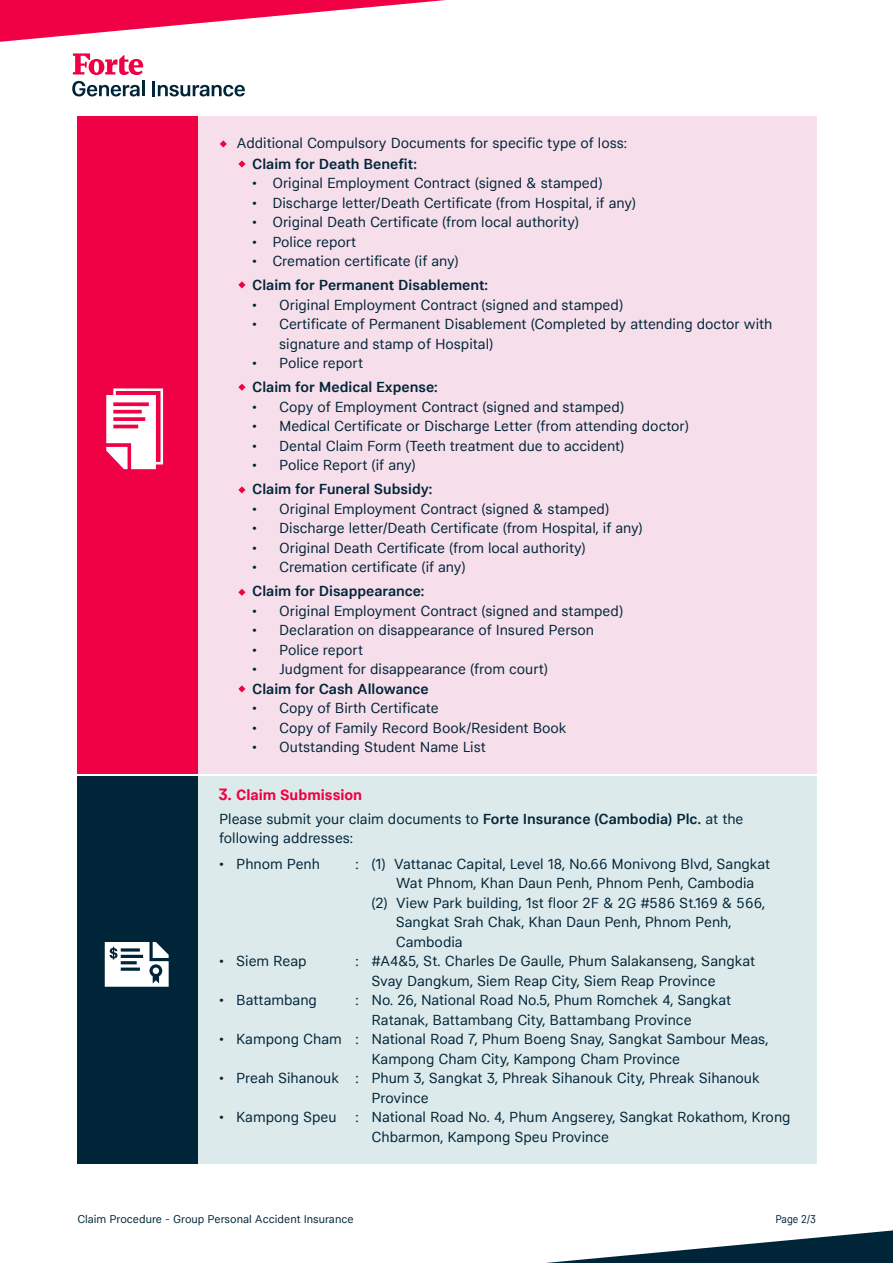
<style>
.page{position:relative;width:893px;height:1263px;background:#fff}
.page>*{position:absolute;margin:0;border:0;box-sizing:border-box;transform-origin:0 0}
.t1{font:13.5px/24.3px "Niradei";color:#002539}
.t2{font:600 13.5px "Niradei";color:#002539}
.t3{font:10.5px "Niradei";color:#002539}
.t4{font:10.5px "Niradei";color:#002539;scale:.9 1}
.s1{font-weight:700;font-size:15px;color:#f00044}
.s2{font-weight:700;color:#f00044}
.s3{font-weight:600}
</style>
<div class="page">
<div style="left:77px;top:116px;width:740px;height:657px;background:#f6deea"></div>
<div style="left:77px;top:116px;width:121px;height:657px;background:#f00044"></div>
<svg style="left:106px;top:388px;width:57px;height:81px"></svg>
<svg style="left:238px;top:160px;width:7px;height:8px"></svg>
<svg style="left:238px;top:281px;width:7px;height:7px"></svg>
<svg style="left:238px;top:384px;width:7px;height:7px"></svg>
<svg style="left:238px;top:486px;width:7px;height:7px"></svg>
<svg style="left:238px;top:589px;width:7px;height:7px"></svg>
<svg style="left:238px;top:685px;width:7px;height:7px"></svg>
<div style="left:77px;top:776px;width:740px;height:387px;background:#ddeaeb"></div>
<div style="left:77px;top:776px;width:121px;height:387px;background:#002539"></div>
<svg style="left:105px;top:942px;width:64px;height:45px"></svg>
<div style="left:153px;top:967px;width:6px;height:7px;background:#fff;border-radius:50%"></div>
<svg style="left:546px;top:1230px;width:347px;height:33px"></svg>
<svg style="left:0;top:0;width:446px;height:42px"></svg>
<svg style="left:73px;top:53px;width:70px;height:22px"></svg>
<svg style="left:72px;top:81px;width:72px;height:15px"></svg>
<hr style="left:152px;top:81px;width:3px;height:15px;background:#002539">
<svg style="left:158px;top:85px;width:87px;height:11px"></svg>
<svg style="left:220px;top:140px;width:7px;height:7px"></svg>
<p class="t1" style="left:236px;top:131px;width:392px">Additional Compulsory Documents for specific type of loss:</p>
<p class="t2" style="left:252px;top:156px;width:166px">Claim for Death Benefit:</p>
<p class="t1" style="left:252px;top:172px;width:352px">• Original Employment Contract (signed &amp; stamped)</p>
<p class="t1" style="left:252px;top:191px;width:385px">• Discharge letter/Death Certificate (from Hospital, if any)</p>
<p class="t1" style="left:252px;top:211px;width:328px">• Original Death Certificate (from local authority)</p>
<p class="t1" style="left:252px;top:230px;width:106px">• Police report</p>
<p class="t1" style="left:252px;top:250px;width:208px">• Cremation certificate (if any)</p>
<p class="t2" style="left:252px;top:278px;width:237px">Claim for Permanent Disablement:</p>
<p class="t1" style="left:252px;top:293px;width:373px">• Original Employment Contract (signed and stamped)</p>
<p class="t1" style="left:279px;top:315px;width:495px;line-height:19.5px;text-indent:-27px">• Certificate of Permanent Disablement (Completed by attending doctor with signature and stamp of Hospital)</p>
<p class="t1" style="left:252px;top:351px;width:112px">• Police report</p>
<p class="t2" style="left:252px;top:380px;width:187px">Claim for Medical Expense:</p>
<p class="t1" style="left:252px;top:395px;width:374px">• Copy of Employment Contract (signed and stamped)</p>
<p class="t1" style="left:252px;top:414px;width:438px">• Medical Certificate or Discharge Letter (from attending doctor)</p>
<p class="t1" style="left:252px;top:434px;width:374px">• Dental Claim Form (Teeth treatment due to accident)</p>
<p class="t1" style="left:252px;top:453px;width:165px">• Police Report (if any)</p>
<p class="t2" style="left:252px;top:482px;width:182px">Claim for Funeral Subsidy:</p>
<p class="t1" style="left:252px;top:497px;width:359px">• Original Employment Contract (signed &amp; stamped)</p>
<p class="t1" style="left:252px;top:516px;width:392px">• Discharge letter/Death Certificate (from Hospital, if any)</p>
<p class="t1" style="left:252px;top:536px;width:335px">• Original Death Certificate (from local authority)</p>
<p class="t1" style="left:252px;top:555px;width:215px">• Cremation certificate (if any)</p>
<p class="t2" style="left:252px;top:584px;width:174px">Claim for Disappearance:</p>
<p class="t1" style="left:252px;top:599px;width:373px">• Original Employment Contract (signed and stamped)</p>
<p class="t1" style="left:252px;top:618px;width:343px">• Declaration on disappearance of Insured Person</p>
<p class="t1" style="left:252px;top:638px;width:112px">• Police report</p>
<p class="t1" style="left:252px;top:657px;width:297px">• Judgment for disappearance (from court)</p>
<p class="t2" style="left:252px;top:681px;width:178px">Claim for Cash Allowance</p>
<p class="t1" style="left:252px;top:696px;width:188px">• Copy of Birth Certificate</p>
<p class="t1" style="left:252px;top:716px;width:316px">• Copy of Family Record Book/Resident Book</p>
<p class="t1" style="left:252px;top:735px;width:235px">• Outstanding Student Name List</p>
<p class="t1" style="left:219px;top:783px;width:526px"><span class="s1">3.</span> <span class="s2">Claim Submission<br></span>Please submit your claim documents to <span class="s3">Forte Insurance (Cambodia) Plc.</span> at the</p>
<p class="t1" style="left:219px;top:827px;width:136px">following addresses:</p>
<p class="t1" style="left:219px;top:852px;width:102px">• Phnom Penh</p>
<p class="t1" style="left:355px;top:852px;width:5px">:</p>
<p class="t1" style="left:371px;top:852px;width:400px">(1) Vattanac Capital, Level 18, No.66 Monivong Blvd, Sangkat</p>
<p class="t1" style="left:396px;top:871px;width:360px">Wat Phnom, Khan Daun Penh, Phnom Penh, Cambodia</p>
<p class="t1" style="left:371px;top:891px;width:395px">(2) View Park building, 1st floor 2F &amp; 2G #586 St.169 &amp; 566,</p>
<p class="t1" style="left:396px;top:910px;width:337px">Sangkat Srah Chak, Khan Daun Penh, Phnom Penh,</p>
<p class="t1" style="left:396px;top:930px;width:68px">Cambodia</p>
<p class="t1" style="left:371px;top:949px;width:385px">#A4&amp;5, St. Charles De Gaulle, Phum Salakanseng, Sangkat</p>
<p class="t1" style="left:371px;top:969px;width:346px">Svay Dangkum, Siem Reap City, Siem Reap Province</p>
<p class="t1" style="left:371px;top:988px;width:361px">No. 26, National Road No.5, Phum Romchek 4, Sangkat</p>
<p class="t1" style="left:371px;top:1008px;width:322px">Ratanak, Battambang City, Battambang Province</p>
<p class="t1" style="left:371px;top:1027px;width:398px">National Road 7, Phum Boeng Snay, Sangkat Sambour Meas,</p>
<p class="t1" style="left:371px;top:1047px;width:310px">Kampong Cham City, Kampong Cham Province</p>
<p class="t1" style="left:371px;top:1066px;width:390px">Phum 3, Sangkat 3, Phreak Sihanouk City, Phreak Sihanouk</p>
<p class="t1" style="left:371px;top:1086px;width:59px">Province</p>
<p class="t1" style="left:371px;top:1105px;width:421px">National Road No. 4, Phum Angserey, Sangkat Rokathom, Krong</p>
<p class="t1" style="left:371px;top:1125px;width:239px">Chbarmon, Kampong Speu Province</p>
<p class="t1" style="left:219px;top:949px;width:89px">• Siem Reap</p>
<p class="t1" style="left:355px;top:949px;width:5px">:</p>
<p class="t1" style="left:219px;top:988px;width:99px">• Battambang</p>
<p class="t1" style="left:355px;top:988px;width:5px">:</p>
<p class="t1" style="left:219px;top:1027px;width:141px">• Kampong Cham :</p>
<p class="t1" style="left:219px;top:1066px;width:141px">• Preah Sihanouk :</p>
<p class="t1" style="left:219px;top:1105px;width:119px">• Kampong Speu</p>
<p class="t1" style="left:355px;top:1105px;width:5px">:</p>
<p class="t3" style="left:77px;top:1213px;width:278px">Claim Procedure - Group Personal Accident Insurance</p>
<p class="t4" style="left:775px;top:1213px;width:47px">Page 2/3</p>
</div>
